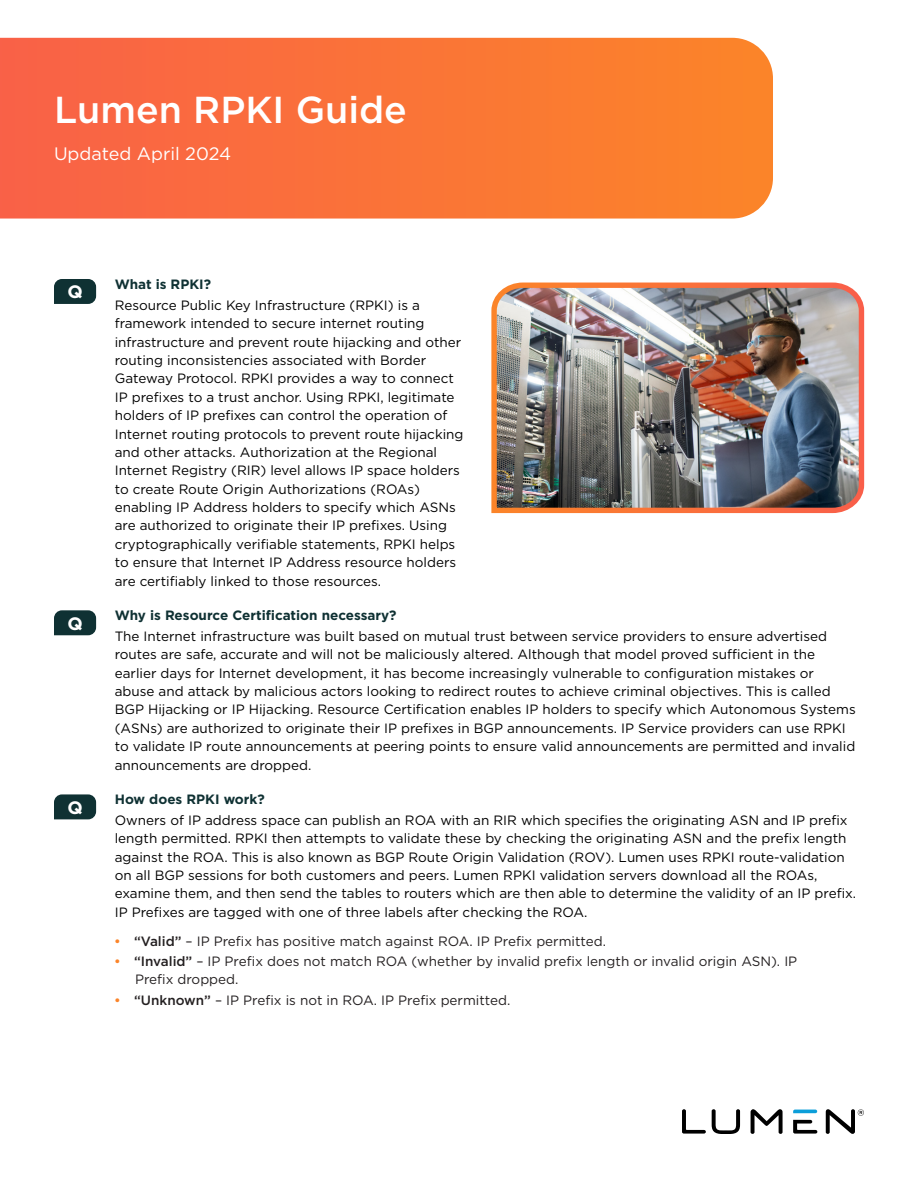
<style>
.page{position:relative;width:918px;height:1188px;background:#fff}
.page>*{position:absolute;margin:0;border:0;box-sizing:border-box;transform-origin:0 0}
.t1{font:500 37.5px "Gotham";color:#fff}
.Title___Sub{font:18px "Gotham";color:#fff}
.t2{font:700 18px "Gotham";color:#fff}
.Body_Copy_-_Answer{font:13.5px/18.3px "Gotham";color:#000}
.t3{font:13.5px/18px "Gotham";color:#231f20}
.Heading_-_Question{font:700 13.5px "Gotham";color:#0f3133}
.s1{font-weight:500;color:#fb8429}
.s2{font-weight:500}
</style>
<div class="page">
<svg style="left:0;top:38px;width:773px;height:181px;background:#fa7339"></svg>
<svg style="left:682px;top:1109px;width:24px;height:25px"></svg>
<svg style="left:712px;top:1109px;width:28px;height:25px"></svg>
<svg style="left:751px;top:1109px;width:32px;height:25px"></svg>
<svg style="left:793px;top:1110px;width:24px;height:3px"></svg>
<svg style="left:793px;top:1120px;width:24px;height:14px"></svg>
<svg style="left:826px;top:1109px;width:38px;height:25px"></svg>
<svg style="left:54px;top:279px;width:42px;height:25px"></svg>
<svg style="left:54px;top:794px;width:42px;height:25px"></svg>
<img style="left:491px;top:282px;width:374px;height:232px">
<svg style="left:54px;top:610px;width:42px;height:25px"></svg>
<p class="t1" style="left:54px;top:86px;width:354px">Lumen RPKI Guide</p>
<p class="Title___Sub" style="left:54px;top:142px;width:179px">Updated April 2024</p>
<p class="t2" style="left:67px;top:280px;width:17px">Q</p>
<p class="t2" style="left:67px;top:611px;width:17px">Q</p>
<p class="t2" style="left:67px;top:796px;width:17px">Q</p>
<p class="Heading_-_Question" style="left:115px;top:276px;width:98px">What is RPKI?</p>
<p class="Body_Copy_-_Answer" style="left:115px;top:296px;width:350px">Resource Public Key Infrastructure (RPKI) is a framework intended to secure internet routing infrastructure and prevent route hijacking and other routing inconsistencies associated with Border Gateway Protocol. RPKI provides a way to connect IP prefixes to a trust anchor. Using RPKI, legitimate holders of IP prefixes can control the operation of Internet routing protocols to prevent route hijacking and other attacks. Authorization at the Regional Internet Registry (RIR) level allows IP space holders to create Route Origin Authorizations (ROAs) enabling IP Address holders to specify which ASNs are authorized to originate their IP prefixes. Using cryptographically verifiable statements, RPKI helps to ensure that Internet IP Address resource holders are certifiably linked to those resources.</p>
<p class="Heading_-_Question" style="left:115px;top:607px;width:283px">Why is Resource Certification necessary?</p>
<p class="Body_Copy_-_Answer" style="left:115px;top:627px;width:743px">The Internet infrastructure was built based on mutual trust between service providers to ensure advertised routes are safe, accurate and will not be maliciously altered. Although that model proved sufficient in the earlier days for Internet development, it has become increasingly vulnerable to configuration mistakes or abuse and attack by malicious actors looking to redirect routes to achieve criminal objectives. This is called BGP Hijacking or IP Hijacking. Resource Certification enables IP holders to specify which Autonomous Systems (ASNs) are authorized to originate their IP prefixes in BGP announcements. IP Service providers can use RPKI to validate IP route announcements at peering points to ensure valid announcements are permitted and invalid announcements are dropped.</p>
<p class="Heading_-_Question" style="left:115px;top:791px;width:152px">How does RPKI work?</p>
<p class="Body_Copy_-_Answer" style="left:115px;top:811px;width:743px">Owners of IP address space can publish an ROA with an RIR which specifies the originating ASN and IP prefix length permitted. RPKI then attempts to validate these by checking the originating ASN and the prefix length against the ROA. This is also known as BGP Route Origin Validation (ROV). Lumen uses RPKI route-validation on all BGP sessions for both customers and peers. Lumen RPKI validation servers download all the ROAs, examine them, and then send the tables to routers which are then able to determine the validity of an IP prefix.<br>IP Prefixes are tagged with one of three labels after checking the ROA.</p>
<p class="t3" style="left:114px;top:932px;width:494px"><span class="s1">•</span> <span class="s2">“Valid”</span> – IP Prefix has positive match against ROA. IP Prefix permitted.</p>
<p class="t3" style="left:135px;top:952px;width:664px;text-indent:-21px"><span class="s1">•</span> <span class="s2">“Invalid”</span> – IP Prefix does not match ROA (whether by invalid prefix length or invalid origin ASN). IP<br>Prefix dropped.</p>
<p class="t3" style="left:114px;top:991px;width:398px"><span class="s1">•</span> <span class="s2">“Unknown”</span> – IP Prefix is not in ROA. IP Prefix permitted.</p>
</div>
